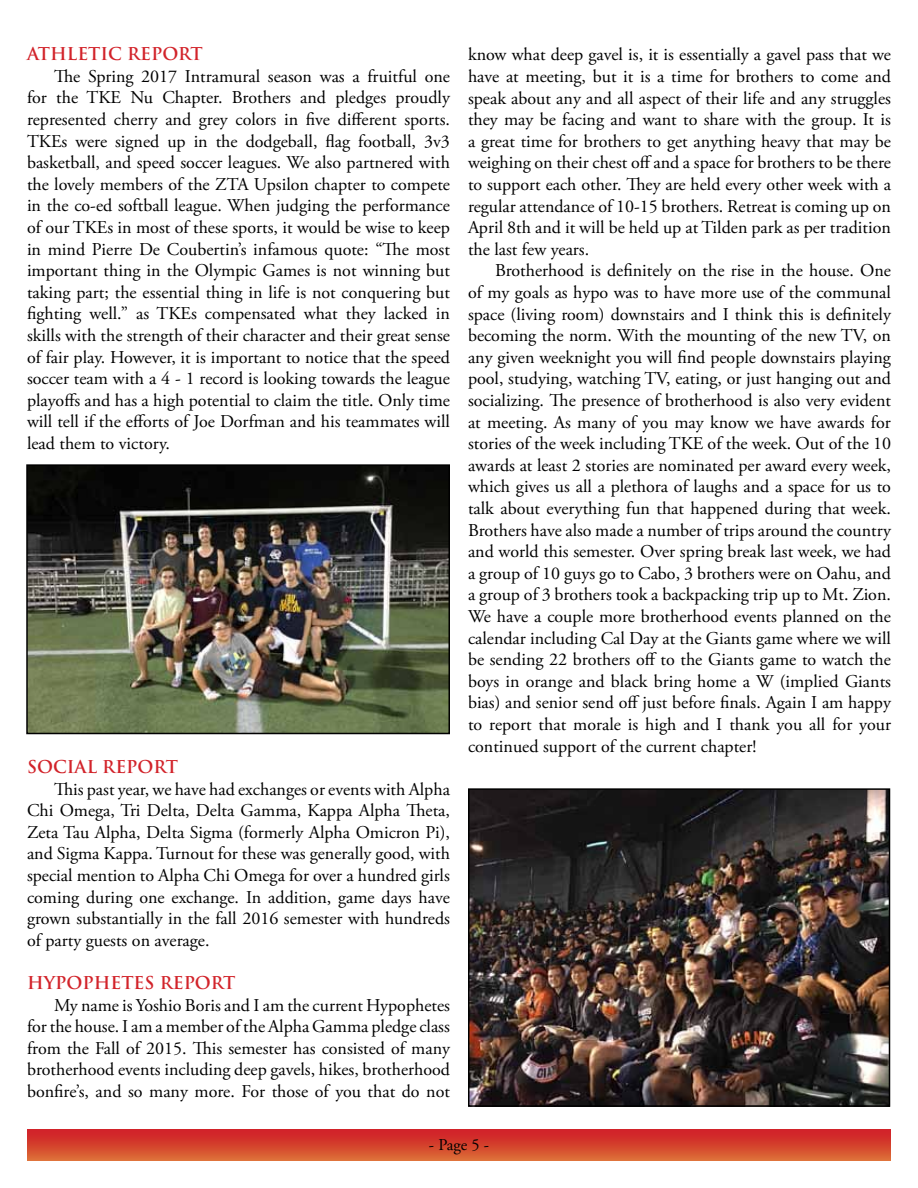
<style>
.page{position:relative;width:918px;height:1188px;background:#fff}
.page>*{position:absolute;margin:0;border:0;box-sizing:border-box;transform-origin:0 0}
.t1{font:18px/21.6px "Adobe Garamond Pro";color:#000;text-align:justify}
.t2{font:700 17.25px "Trajan Pro";color:#d2232a}
.t3{font:16.5px "Adobe Garamond Pro";color:#000}
</style>
<div class="page">
<div style="left:27px;top:1130px;width:864px;height:30px;background:linear-gradient(to bottom,#cf1a26,#db6935)"></div>
<img style="left:471px;top:791px;width:416px;height:313px">
<div style="left:468px;top:788px;width:422px;height:319px;border:2px solid #000"></div>
<img style="left:29px;top:467px;width:418px;height:264px">
<div style="left:26px;top:464px;width:424px;height:270px;border:2px solid #000"></div>
<p class="t2" style="left:27px;top:43px;width:15px">ATH</p>
<p class="t2" style="left:67px;top:43px;width:110px">LETIC REPORT</p>
<p class="t1" style="left:27px;top:66px;width:425px;text-indent:27px">The Spring 2017 Intramural season was a fruitful one for the TKE Nu Chapter. Brothers and pledges proudly represented cherry and grey colors in five different sports.<br>TKEs were signed up in the dodgeball, flag football, 3v3 basketball, and speed soccer leagues. We also partnered with the lovely members of the ZTA Upsilon chapter to compete in the co-ed softball league. When judging the performance of our TKEs in most of these sports, it would be wise to keep in mind Pierre De Coubertin’s infamous quote: “The most important thing in the Olympic Games is not winning but taking part; the essential thing in life is not conquering but fighting well.” as TKEs compensated what they lacked in skills with the strength of their character and their great sense of fair play. However, it is important to notice that the speed soccer team with a 4 - 1 record is looking towards the league playoffs and has a high potential to claim the title. Only time will tell if the efforts of Joe Dorfman and his teammates will lead them to victory.</p>
<p class="t2" style="left:27px;top:756px;width:125px">SOCIAL REPORT</p>
<p class="t1" style="left:27px;top:779px;width:425px;text-indent:27px">This past year, we have had exchanges or events with Alpha Chi Omega, Tri Delta, Delta Gamma, Kappa Alpha Theta, Zeta Tau Alpha, Delta Sigma (formerly Alpha Omicron Pi), and Sigma Kappa. Turnout for these was generally good, with special mention to Alpha Chi Omega for over a hundred girls coming during one exchange. In addition, game days have grown substantially in the fall 2016 semester with hundreds of party guests on average.</p>
<p class="t2" style="left:27px;top:972px;width:80px">HYPOPHETES</p>
<p class="t2" style="left:160px;top:972px;width:50px">REPORT</p>
<p class="t1" style="left:27px;top:995px;width:425px;text-indent:27px">My name is Yoshio Boris and I am the current Hypophetes for the house. I am a member of the Alpha Gamma pledge class from the Fall of 2015. This semester has consisted of many brotherhood events including deep gavels, hikes, brotherhood bonfire’s, and so many more. For those of you that do not</p>
<p class="t1" style="left:468px;top:45px;width:425px">know what deep gavel is, it is essentially a gavel pass that we have at meeting, but it is a time for brothers to come and speak about any and all aspect of their life and any struggles they may be facing and want to share with the group. It is a great time for brothers to get anything heavy that may be weighing on their chest off and a space for brothers to be there to support each other. They are held every other week with a regular attendance of 10-15 brothers. Retreat is coming up on April 8th and it will be held up at Tilden park as per tradition the last few years.</p>
<p class="t1" style="left:468px;top:261px;width:425px;text-indent:27px">Brotherhood is definitely on the rise in the house. One of my goals as hypo was to have more use of the communal space (living room) downstairs and I think this is definitely becoming the norm. With the mounting of the new TV, on any given weeknight you will find people downstairs playing pool, studying, watching TV, eating, or just hanging out and socializing. The presence of brotherhood is also very evident at meeting. As many of you may know we have awards for stories of the week including TKE of the week. Out of the 10 awards at least 2 stories are nominated per award every week, which gives us all a plethora of laughs and a space for us to talk about everything fun that happened during that week.<br>Brothers have also made a number of trips around the country and world this semester. Over spring break last week, we had a group of 10 guys go to Cabo, 3 brothers were on Oahu, and a group of 3 brothers took a backpacking trip up to Mt. Zion.<br>We have a couple more brotherhood events planned on the calendar including Cal Day at the Giants game where we will be sending 22 brothers off to the Giants game to watch the boys in orange and black bring home a W (implied Giants bias) and senior send off just before finals. Again I am happy to report that morale is high and I thank you all for your continued support of the current chapter!</p>
<p class="t3" style="left:429px;top:1135px;width:62px">- Page 5 -</p>
</div>
